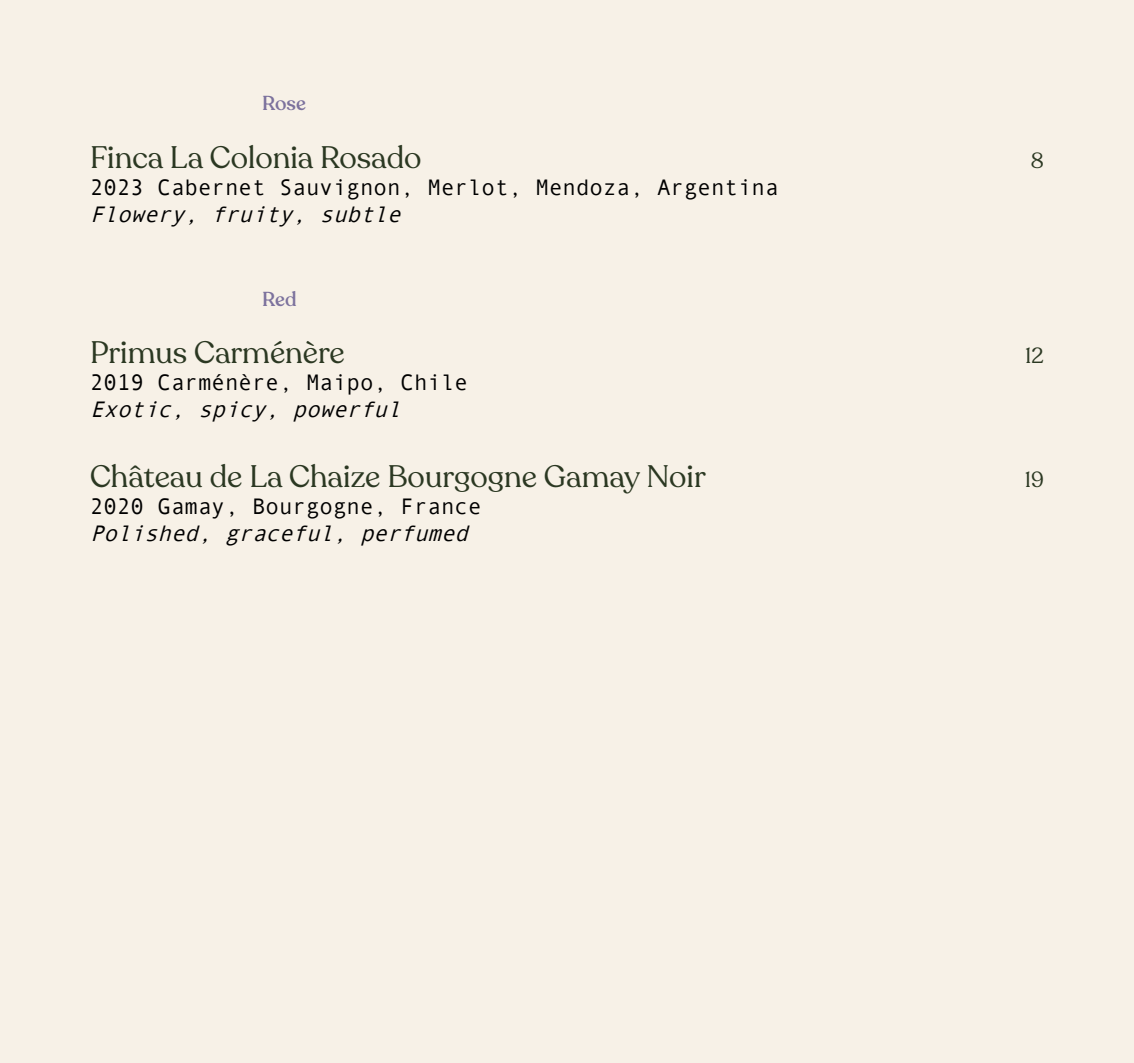
<style>
.page{position:relative;width:1134px;height:1063px;background:#f7f1e7}
.page>*{position:absolute;margin:0;border:0;box-sizing:border-box;transform-origin:0 0}
.t1{font:30.75px "Recoleta";color:#2b3822}
.t2{font:22.5px "Andale Mono";color:#000}
.t3{font:italic 22.5px "Andale Mono";color:#000}
.t4{font:21.75px "Recoleta";color:#2b3822}
.t5{font:500 20px "Recoleta";color:#7c729d}
</style>
<div class="page">
<p class="t5" style="left:262px;top:91px;width:45px">Rose</p>
<h1 class="t1" style="left:90px;top:138px;width:333px">Finca La Colonia Rosado</h1>
<p class="t4" style="left:1031px;top:147px;width:15px">8</p>
<p class="t2" style="left:90px;top:172px;width:690px">2023 Cabernet Sauvignon, Merlot, Mendoza, Argentina</p>
<p class="t3" style="left:90px;top:199px;width:319px">Flowery, fruity, subtle</p>
<p class="t5" style="left:262px;top:287px;width:36px">Red</p>
<h1 class="t1" style="left:90px;top:334px;width:256px">Primus Carménère</h1>
<p class="t4" style="left:1025px;top:343px;width:20px">12</p>
<p class="t2" style="left:90px;top:368px;width:380px">2019 Carménère, Maipo, Chile</p>
<p class="t3" style="left:90px;top:395px;width:319px">Exotic, spicy, powerful</p>
<h1 class="t1" style="left:90px;top:458px;width:617px">Château de La Chaize Bourgogne Gamay Noir</h1>
<p class="t4" style="left:1025px;top:467px;width:21px">19</p>
<p class="t2" style="left:90px;top:492px;width:393px">2020 Gamay, Bourgogne, France</p>
<p class="t3" style="left:90px;top:519px;width:387px">Polished, graceful, perfumed</p>
</div>
